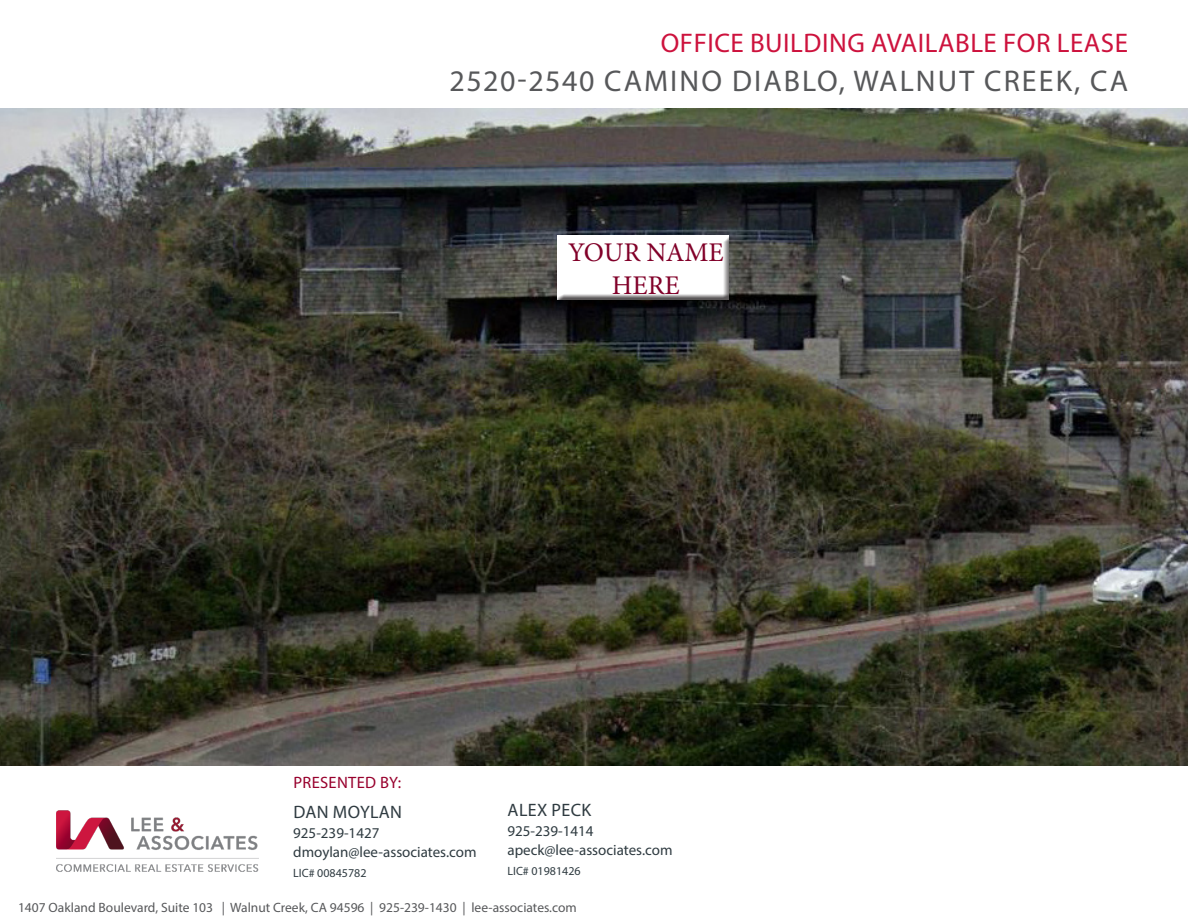
<style>
.page{position:relative;width:1188px;height:918px;background:#fff}
.page>*{position:absolute;margin:0;border:0;box-sizing:border-box;transform-origin:0 0}
.Pa0{font:30px "Myriad Pro";letter-spacing:.07em;color:#57585a}
.Property_Name{font:27px "Myriad Pro";letter-spacing:.02em;color:#cd123d}
.t1{font:27px "Minion Pro";color:#810029}
.Contact_Info{font:18px "Myriad Pro";letter-spacing:.02em;color:#2f3b41}
.Pa0-2{font:16.5px "Myriad Pro";letter-spacing:.02em;color:#98012d}
.Contact_Info-2{font:15px "Myriad Pro";color:#2f3b41}
.Pa0-3{font:13.5px "Myriad Pro";color:#57585a}
.Contact_Info-3{font:12px "Myriad Pro";color:#2f3b41}
</style>
<div class="page">
<img style="left:0;top:108px;width:1188px;height:658px">
<img style="left:56px;top:810px;width:203px;height:62px">
<div style="left:557px;top:235px;width:174px;height:68px;background:#231f20;opacity:.75"></div>
<p class="Property_Name" style="left:661px;top:26px;width:469px">OFFICE BUILDING AVAILABLE FOR LEASE</p>
<p class="Pa0" style="left:450px;top:62px;width:680px">2520-2540 CAMINO DIABLO, WALNUT CREEK, CA</p>
<p class="t1" style="left:568px;top:234px;width:157px">YOUR NAME</p>
<p class="t1" style="left:612px;top:267px;width:70px">HERE</p>
<p class="Pa0-2" style="left:293px;top:773px;width:109px">PRESENTED BY:</p>
<p class="Contact_Info" style="left:293px;top:801px;width:110px">DAN MOYLAN</p>
<p class="Contact_Info-2" style="left:293px;top:824px;width:88px">925-239-1427</p>
<p class="Contact_Info-2" style="left:293px;top:843px;width:185px">dmoylan@lee-associates.com</p>
<p class="Contact_Info-3" style="left:293px;top:865px;width:75px">LIC# 00845782</p>
<p class="Contact_Info" style="left:508px;top:799px;width:85px">ALEX PECK</p>
<p class="Contact_Info-2" style="left:507px;top:821px;width:88px">925-239-1414</p>
<p class="Contact_Info-2" style="left:507px;top:841px;width:167px">apeck@lee-associates.com</p>
<p class="Contact_Info-3" style="left:507px;top:863px;width:75px">LIC# 01981426</p>
<p class="Pa0-3" style="left:18px;top:899px;width:560px">1407 Oakland Boulevard, Suite 103 | Walnut Creek, CA 94596 | 925-239-1430 | lee-associates.com</p>
</div>
